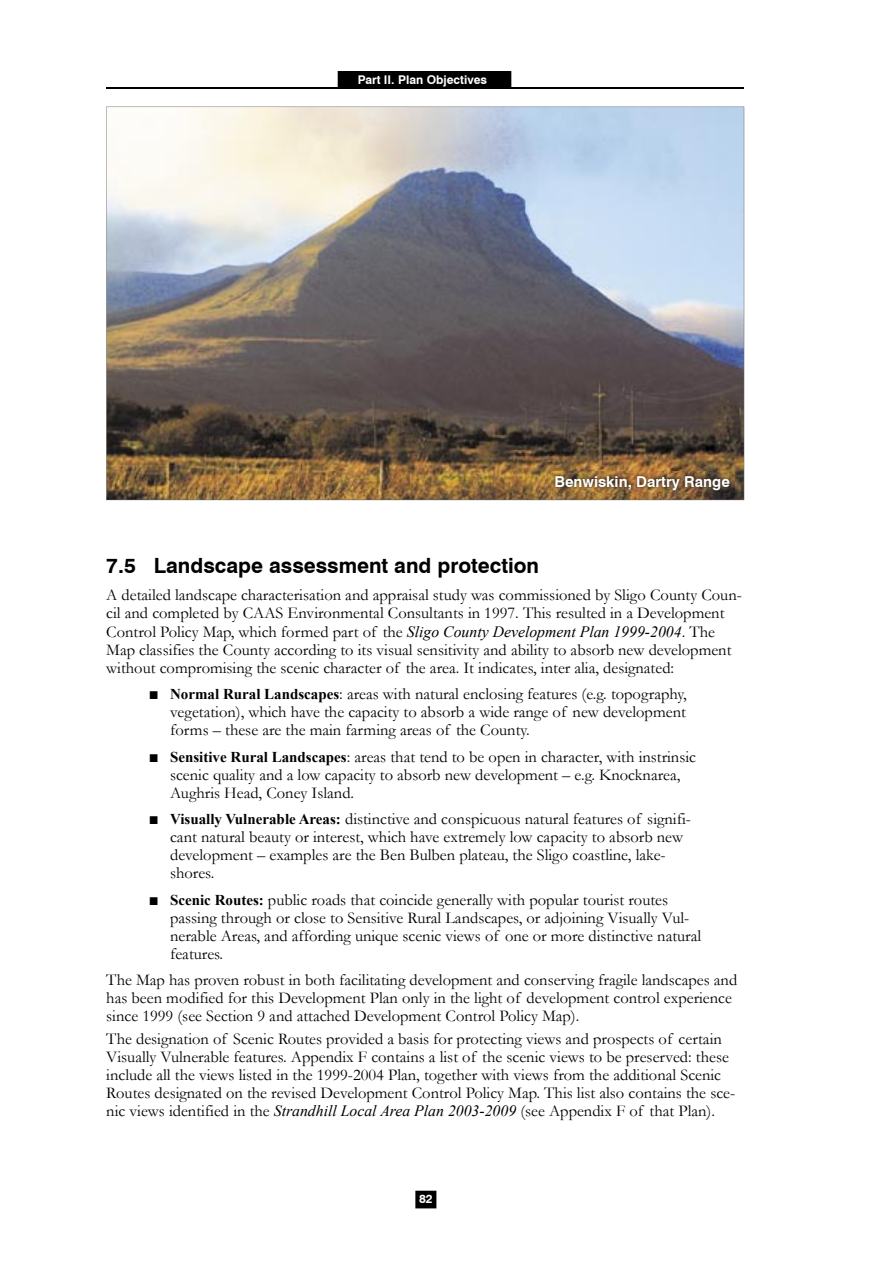
<style>
.page{position:relative;width:893px;height:1263px;background:#fff}
.page>*{position:absolute;margin:0;border:0;box-sizing:border-box;transform-origin:0 0}
.t1{font:700 21px "Swiss 721 BT";color:#000}
.t2{font:16.5px/18px "Garamond";color:#000}
.t3{font:700 15px "Swiss 721 BT";color:#fff}
.t4{font:700 12px "Swiss 721 BT";color:#fff}
.s1{font-family:"Times New Roman";font-style:italic;font-size:15.75px}
.s2{font-family:"Times New Roman";font-weight:700;font-size:15px}
</style>
<div class="page">
<img style="left:106px;top:107px;width:638px;height:393px">
<img style="left:551px;top:471px;width:183px;height:23px">
<div style="left:338px;top:72px;width:173px;height:16px;background:#000"></div>
<hr style="left:338px;top:71px;width:173px;height:2px;background:#000">
<svg style="left:511px;top:71px;width:1px;height:17px"></svg>
<hr style="left:106px;top:88px;width:638px;height:1px;background:#000">
<svg style="left:415px;top:1191px;width:22px;height:18px"></svg>
<p class="t4" style="left:358px;top:72px;width:131px">Part II. Plan Objectives</p>
<p class="t3" style="left:554px;top:473px;width:177px">Benwiskin, Dartry Range</p>
<p class="t1" style="left:106px;top:553px;width:434px">7.5 Landscape assessment and protection</p>
<p class="t2" style="left:106px;top:585px;width:637px">A detailed landscape characterisation and appraisal study was commissioned by Sligo County Coun&shy;cil and completed by CAAS Environmental Consultants in 1997. This resulted in a Development Control Policy Map, which formed part of the <span class="s1">Sligo County Development Plan 1999-2004</span>. The Map classifies the County according to its visual sensitivity and ability to absorb new development without compromising the scenic character of the area. It indicates, inter alia, designated:</p>
<p class="t2" style="left:170px;top:685px;width:518px;text-align:justify;text-indent:-21px">■ <span class="s2">Normal Rural Landscapes</span>: areas with natural enclosing features (e.g. topography, vegetation), which have the capacity to absorb a wide range of new development forms – these are the main farming areas of the County.</p>
<p class="t2" style="left:170px;top:747px;width:527px;text-indent:-21px">■ <span class="s2">Sensitive Rural Landscapes</span>: areas that tend to be open in character, with instrinsic scenic quality and a low capacity to absorb new development – e.g. Knocknarea,<br>Aughris Head, Coney Island.</p>
<p class="t2" style="left:170px;top:810px;width:522px;text-indent:-21px">■ <span class="s2">Visually Vulnerable Areas:</span> distinctive and conspicuous natural features of signifi&shy;cant natural beauty or interest, which have extremely low capacity to absorb new development – examples are the Ben Bulben plateau, the Sligo coastline, lake&shy;shores.</p>
<p class="t2" style="left:170px;top:890px;width:533px;text-indent:-21px">■ <span class="s2">Scenic Routes:</span> public roads that coincide generally with popular tourist routes passing through or close to Sensitive Rural Landscapes, or adjoining Visually Vul&shy;nerable Areas, and affording unique scenic views of one or more distinctive natural features.</p>
<p class="t2" style="left:106px;top:971px;width:632px">The Map has proven robust in both facilitating development and conserving fragile landscapes and has been modified for this Development Plan only in the light of development control experience since 1999 (see Section 9 and attached Development Control Policy Map).</p>
<p class="t2" style="left:106px;top:1029px;width:630px">The designation of Scenic Routes provided a basis for protecting views and prospects of certain Visually Vulnerable features. Appendix F contains a list of the scenic views to be preserved: these include all the views listed in the 1999-2004 Plan, together with views from the additional Scenic Routes designated on the revised Development Control Policy Map. This list also contains the sce&shy;nic views identified in the <span class="s1">Strandhill Local Area Plan 2003-2009</span> (see Appendix F of that Plan).</p>
<p class="t4" style="left:419px;top:1192px;width:15px">82</p>
</div>
